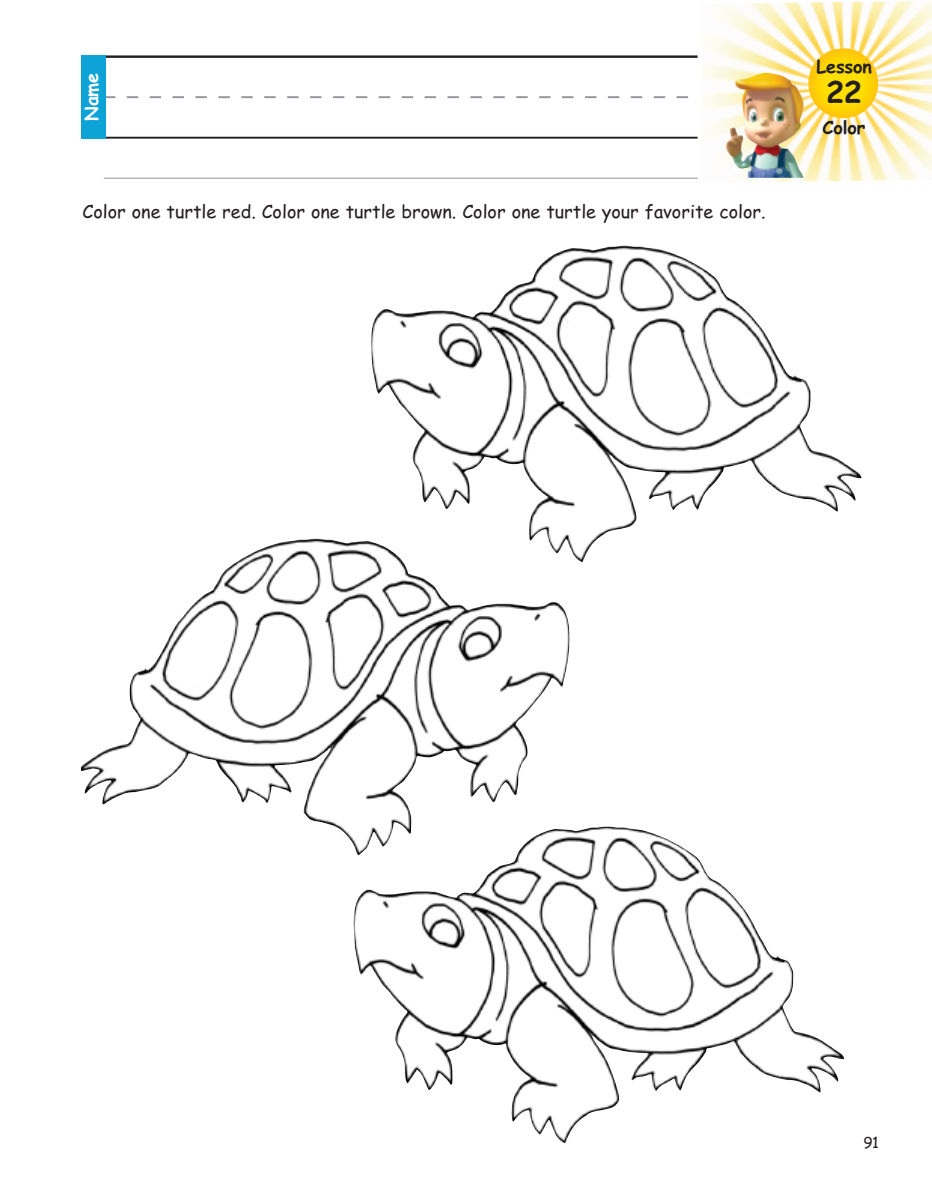
<style>
.page{position:relative;width:932px;height:1202px;background:#fff}
.page>*{position:absolute;margin:0;border:0;box-sizing:border-box;transform-origin:0 0}
.t1{font:700 30px "Comic Sans MS";color:#231f20}
.t2{font:18px "Comic Sans MS";color:#231f20}
.t3{font:700 18px "Comic Sans MS";letter-spacing:-.01em;color:#231f20}
.t4{font:700 18px "Comic Sans MS";color:#fff}
.t5{font:15px "Comic Sans MS";color:#231f20}
</style>
<div class="page">
<img style="left:702px;top:3px;width:60px;height:179px">
<img style="left:762px;top:1px;width:141px;height:90px">
<img style="left:903px;top:1px;width:29px;height:179px">
<img style="left:773px;top:91px;width:133px;height:91px">
<svg style="left:806px;top:46px;width:74px;height:75px;background:#fddb3b"></svg>
<hr style="left:104px;top:178px;width:593px;height:1px;background:#939598">
<hr style="left:104px;top:137px;width:593px;height:2px;background:#231f20">
<svg style="left:106px;top:96px;width:582px;height:2px"></svg>
<hr style="left:104px;top:55px;width:593px;height:3px;background:#231f20">
<div style="left:81px;top:55px;width:25px;height:84px;background:#0da3d7"></div>
<img style="left:725px;top:72px;width:79px;height:106px">
<img style="left:371px;top:245px;width:490px;height:317px">
<img style="left:81px;top:538px;width:489px;height:306px">
<img style="left:353px;top:826px;width:491px;height:317px">
<p class="t4" style="left:81px;top:121px;width:50px;rotate:-90deg">Name</p>
<p class="t2" style="left:82px;top:202px;width:684px">Color one turtle red. Color one turtle brown. Color one turtle your favorite color.</p>
<p class="t3" style="left:816px;top:56px;width:57px">Lesson</p>
<h1 class="t1" style="left:826px;top:75px;width:38px">22</h1>
<p class="t3" style="left:822px;top:117px;width:44px">Color</p>
<p class="t5" style="left:863px;top:1133px;width:17px">91</p>
</div>
